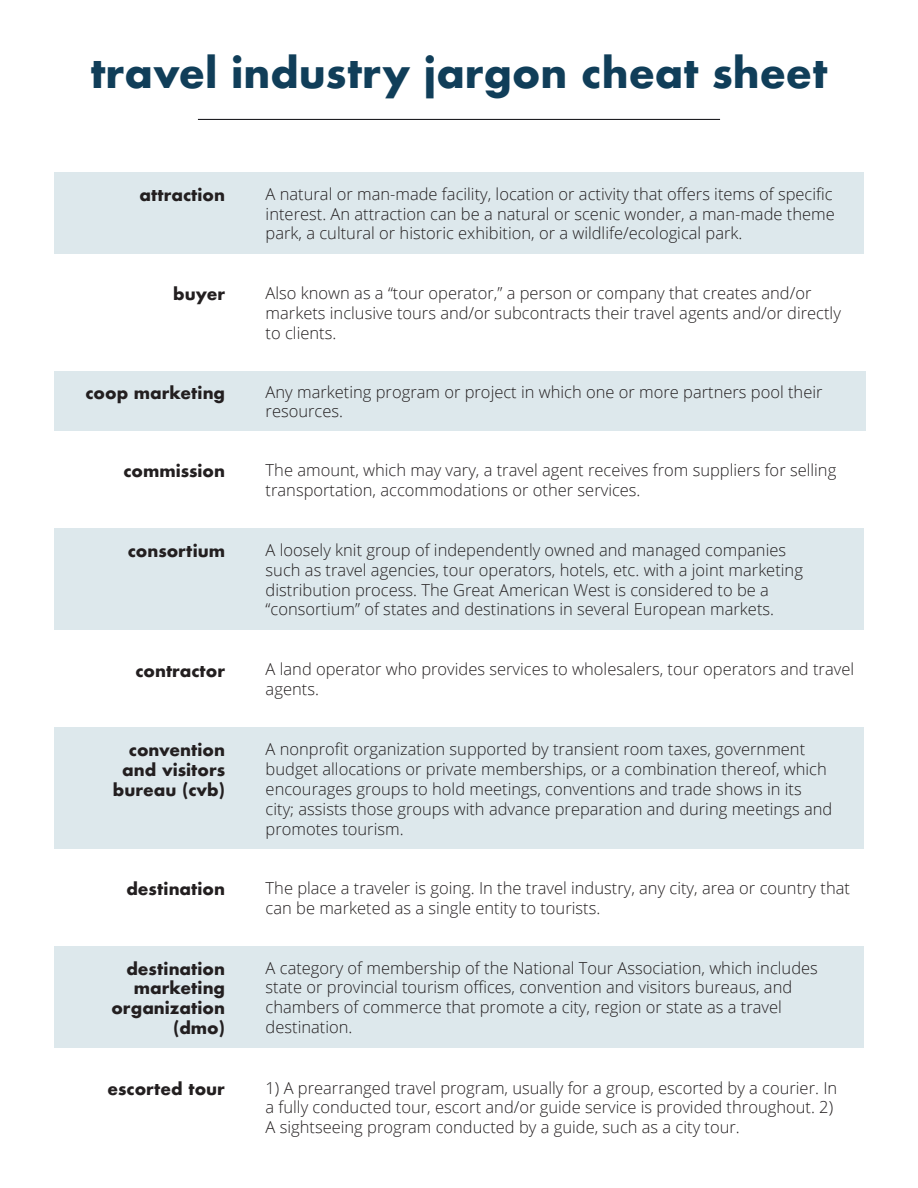
<style>
.page{position:relative;width:918px;height:1188px;background:#fff}
.page>*{position:absolute;margin:0;border:0;box-sizing:border-box;transform-origin:0 0}
.t1{font:700 40.5px "Futura";color:#103e59}
.t2{font:300 16.5px/19.8px "Open Sans";color:#231f20}
.t3{font:700 16.5px/19.8px "Futura";color:#231f20;text-align:right}
</style>
<div class="page">
<hr style="left:198px;top:119px;width:522px;height:1px;background:#08080d">
<div style="left:54px;top:172px;width:810px;height:82px;background:#dde8ec"></div>
<div style="left:54px;top:372px;width:812px;height:59px;background:#dde8ec"></div>
<div style="left:54px;top:529px;width:810px;height:101px;background:#dde8ec"></div>
<div style="left:54px;top:728px;width:810px;height:121px;background:#dde8ec"></div>
<div style="left:54px;top:947px;width:810px;height:101px;background:#dde8ec"></div>
<p class="t1" style="left:90px;top:43px;width:739px">travel industry jargon cheat sheet</p>
<p class="t3" style="left:139px;top:185px;width:87px">attraction</p>
<p class="t2" style="left:266px;top:183px;width:571px">A natural or man-made facility, location or activity that offers items of specific interest. An attraction can be a natural or scenic wonder, a man-made theme park, a cultural or historic exhibition, or a wildlife/ecological park.</p>
<p class="t3" style="left:173px;top:284px;width:53px">buyer</p>
<p class="t2" style="left:266px;top:283px;width:577px">Also known as a “tour operator,” a person or company that creates and/or markets inclusive tours and/or subcontracts their travel agents and/or directly to clients.</p>
<p class="t3" style="left:85px;top:383px;width:141px">coop marketing</p>
<p class="t2" style="left:266px;top:381px;width:558px">Any marketing program or project in which one or more partners pool their resources.</p>
<p class="t3" style="left:123px;top:461px;width:103px">commission</p>
<p class="t2" style="left:266px;top:460px;width:572px">The amount, which may vary, a travel agent receives from suppliers for selling transportation, accommodations or other services.</p>
<p class="t3" style="left:128px;top:541px;width:99px">consortium</p>
<p class="t2" style="left:266px;top:540px;width:539px">A loosely knit group of independently owned and managed companies such as travel agencies, tour operators, hotels, etc. with a joint marketing distribution process. The Great American West is considered to be a “consortium” of states and destinations in several European markets.</p>
<p class="t3" style="left:135px;top:660px;width:91px">contractor</p>
<p class="t2" style="left:266px;top:659px;width:590px">A land operator who provides services to wholesalers, tour operators and travel agents.</p>
<p class="t3" style="left:113px;top:740px;width:114px">convention and visitors bureau (cvb)</p>
<p class="t2" style="left:266px;top:739px;width:568px">A nonprofit organization supported by transient room taxes, government budget allocations or private memberships, or a combination thereof, which encourages groups to hold meetings, conventions and trade shows in its city; assists those groups with advance preparation and during meetings and promotes tourism.</p>
<p class="t3" style="left:126px;top:879px;width:100px">destination</p>
<p class="t2" style="left:266px;top:878px;width:586px">The place a traveler is going. In the travel industry, any city, area or country that can be marketed as a single entity to tourists.</p>
<p class="t3" style="left:111px;top:958px;width:115px">destination marketing organization (dmo)</p>
<p class="t2" style="left:266px;top:957px;width:554px">A category of membership of the National Tour Association, which includes state or provincial tourism offices, convention and visitors bureaus, and chambers of commerce that promote a city, region or state as a travel destination.</p>
<p class="t3" style="left:108px;top:1078px;width:119px">escorted tour</p>
<p class="t2" style="left:266px;top:1077px;width:573px">1) A prearranged travel program, usually for a group, escorted by a courier. In a fully conducted tour, escort and/or guide service is provided throughout. 2)<br>A sightseeing program conducted by a guide, such as a city tour.</p>
</div>
